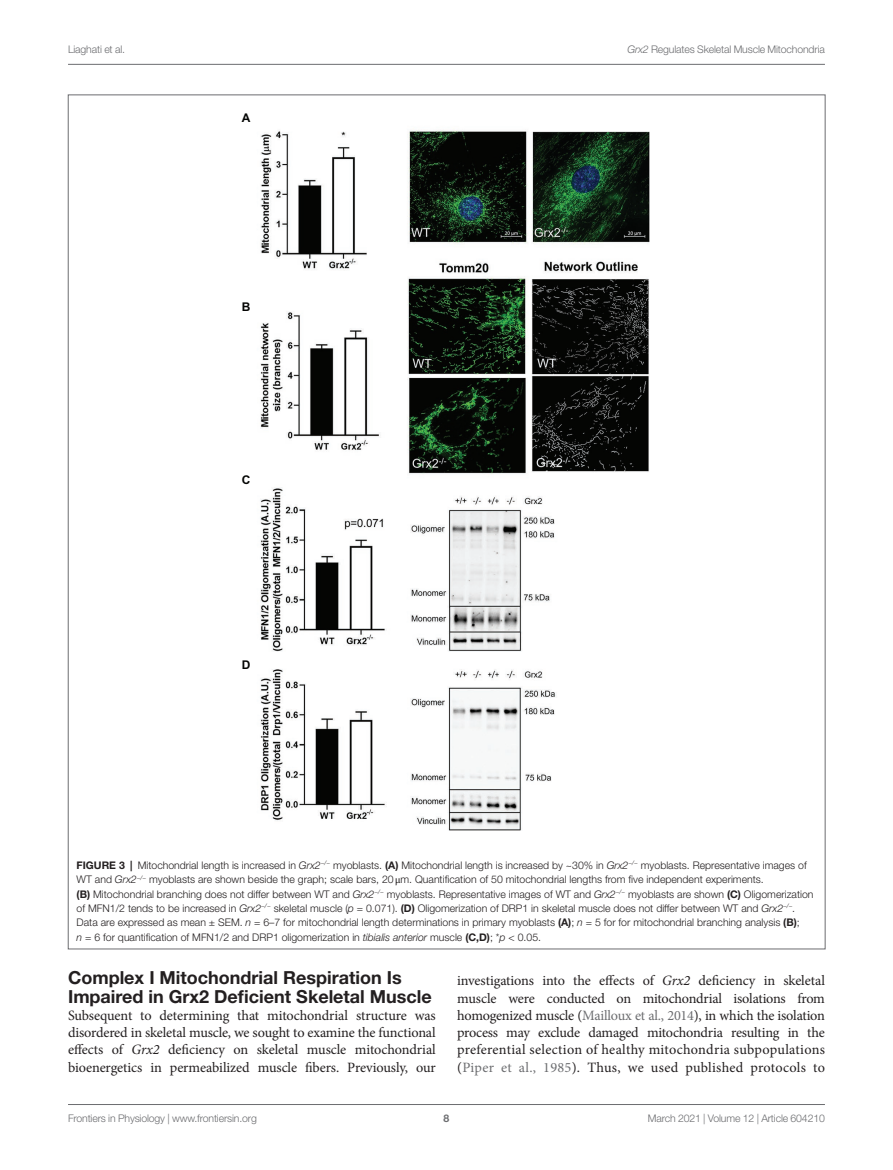
<style>
.page{position:relative;width:893px;height:1170px;background:#fff}
.page>*{position:absolute;margin:0;border:0;box-sizing:border-box;transform-origin:0 0}
.HEAD_2{font:700 18px/18.8px "Helvetica Neue LT Std";color:#231f20}
.TEXT_FLUSH{font:14.25px/17.2px "Minion Pro";letter-spacing:.005em;color:#231f20;text-align:justify}
.t1{font:700 12px "Arial";color:#040503}
.FIG_LEG{font:300 10.5px/14.2px "Helvetica Neue LT Std";color:#231f20}
.t2{font:300 10.5px "Helvetica Neue LT Std";letter-spacing:-.015em;color:#6c6d70}
.t3{font:700 10.5px "Helvetica Neue LT Std";color:#6c6d70}
.s1{font-style:italic}
.s2{font-weight:700}
.s3{font-family:"STIX General";font-weight:400}
.s4{color:#6c6d70}
</style>
<div class="page">
<hr style="left:68px;top:64px;width:757px;height:1px;background:#6c6d70">
<hr style="left:68px;top:1104px;width:757px;height:1px;background:#6c6d70">
<img style="left:260px;top:130px;width:390px;height:701px">
<p class="t2" style="left:68px;top:42px;width:59px">Liaghati et al.</p>
<p class="t2" style="left:627px;top:42px;width:199px"><span class="s1">Grx2</span> Regulates Skeletal Muscle Mitochondria</p>
<p class="t1" style="left:242px;top:109px;width:10px">A</p>
<p class="t1" style="left:242px;top:299px;width:10px">B</p>
<p class="t1" style="left:242px;top:471px;width:10px">C</p>
<p class="t1" style="left:242px;top:656px;width:10px">D</p>
<p class="FIG_LEG" style="left:77px;top:858px;width:738px"><span class="s2">FIGURE 3 |</span> Mitochondrial length is increased in <span class="s1">Grx2</span><sup>−/−</sup> myoblasts. <span class="s2">(A)</span> Mitochondrial length is increased by ~30% in <span class="s1">Grx2</span><sup>−/−</sup> myoblasts. Representative images of WT and <span class="s1">Grx2</span><sup>−/−</sup> myoblasts are shown beside the graph; scale bars, 20<span class="s3">μ</span>m. Quantification of 50 mitochondrial lengths from five independent experiments.<br><span class="s2">(B)</span> Mitochondrial branching does not differ between WT and <span class="s1">Grx2</span><sup>−/−</sup> myoblasts. Representative images of WT and <span class="s1">Grx2</span><sup>−/−</sup> myoblasts are shown <span class="s2">(C)</span> Oligomerization of MFN1/2 tends to be increased in <span class="s1">Grx2</span><sup>−/−</sup> skeletal muscle (<span class="s1">p</span> = 0.071). <span class="s2">(D)</span> Oligomerization of DRP1 in skeletal muscle does not differ between WT and <span class="s1">Grx2</span><sup>−/−</sup><span class="s1">.<br></span>Data are expressed as mean ± SEM. <span class="s1">n</span> = 6–7 for mitochondrial length determinations in primary myoblasts <span class="s2">(A)</span>; <span class="s1">n</span> = 5 for for mitochondrial branching analysis <span class="s2">(B)</span>;<br><span class="s1">n</span> = 6 for quantification of MFN1/2 and DRP1 oligomerization in <span class="s1">tibialis anterior</span> muscle <span class="s2">(C,D)</span>; *<span class="s1">p</span> &lt; 0.05.</p>
<p class="HEAD_2" style="left:68px;top:967px;width:365px">Complex I Mitochondrial Respiration Is<br>Impaired in Grx2 Deficient Skeletal Muscle</p>
<p class="TEXT_FLUSH" style="left:68px;top:1006px;width:369px">Subsequent to determining that mitochondrial structure was disordered in skeletal muscle, we sought to examine the functional effects of <span class="s1">Grx2</span> deficiency on skeletal muscle mitochondrial bioenergetics in permeabilized muscle fibers. Previously, our</p>
<p class="TEXT_FLUSH" style="left:457px;top:972px;width:369px">investigations into the effects of <span class="s1">Grx2</span> deficiency in skeletal muscle were conducted on mitochondrial isolations from homogenized muscle (<span class="s4">Mailloux et al., 2014</span>), in which the isolation process may exclude damaged mitochondria resulting in the preferential selection of healthy mitochondria subpopulations (<span class="s4">Piper et al., 1985</span>). Thus, we used published protocols to</p>
<p class="t2" style="left:68px;top:1111px;width:190px">Frontiers in Physiology | www.frontiersin.org</p>
<p class="t3" style="left:444px;top:1111px;width:7px">8</p>
<p class="t2" style="left:648px;top:1111px;width:178px">March 2021 | Volume 12 | Article 604210</p>
</div>
